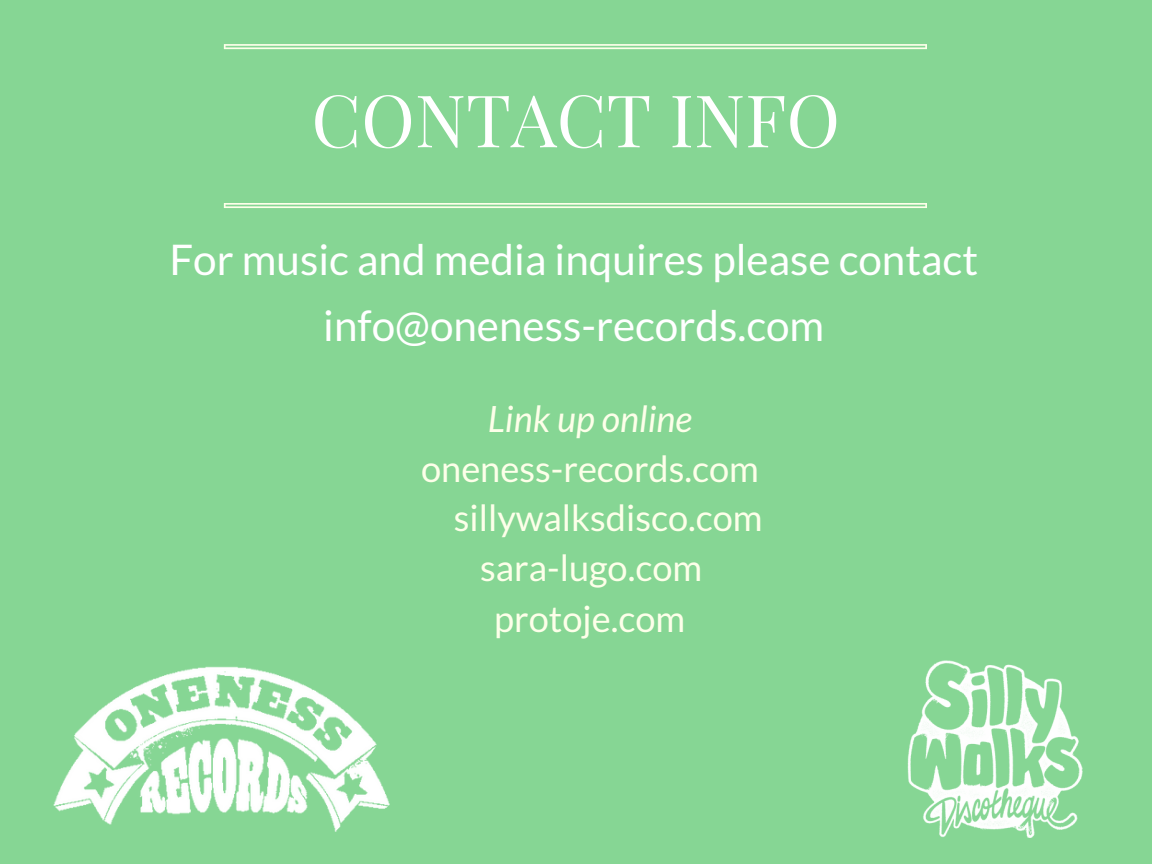
<style>
.page{position:relative;width:1152px;height:864px;background:#86d694}
.page>*{position:absolute;margin:0;border:0;box-sizing:border-box;transform-origin:0 0}
.t1{font:72.45px "Playfair Display SC";color:#fff}
.t2{font:42.3px/65.2px "Lato";color:#fff;text-align:center}
.t3{font:36.3px "Lato";color:#fdffe9}
.t4{font:italic 36.3px "Lato";color:#fdffe9}
</style>
<div class="page">
<svg style="left:224px;top:44px;width:703px;height:5px"></svg>
<svg style="left:224px;top:203px;width:703px;height:5px"></svg>
<img style="left:53px;top:666px;width:337px;height:166px">
<img style="left:907px;top:660px;width:176px;height:178px">
<h1 class="t1" style="left:311px;top:69px;width:530px">CONTACT INFO</h1>
<p class="t2" style="left:169px;top:226px;width:810px">For music and media inquires please contact info@oneness-records.com</p>
<p class="t4" style="left:488px;top:396px;width:206px">Link up online</p>
<p class="t3" style="left:421px;top:446px;width:339px">oneness-records.com</p>
<p class="t3" style="left:454px;top:495px;width:310px">sillywalksdisco.com</p>
<p class="t3" style="left:480px;top:545px;width:224px">sara-lugo.com</p>
<p class="t3" style="left:494px;top:597px;width:192px">protoje.com</p>
</div>
